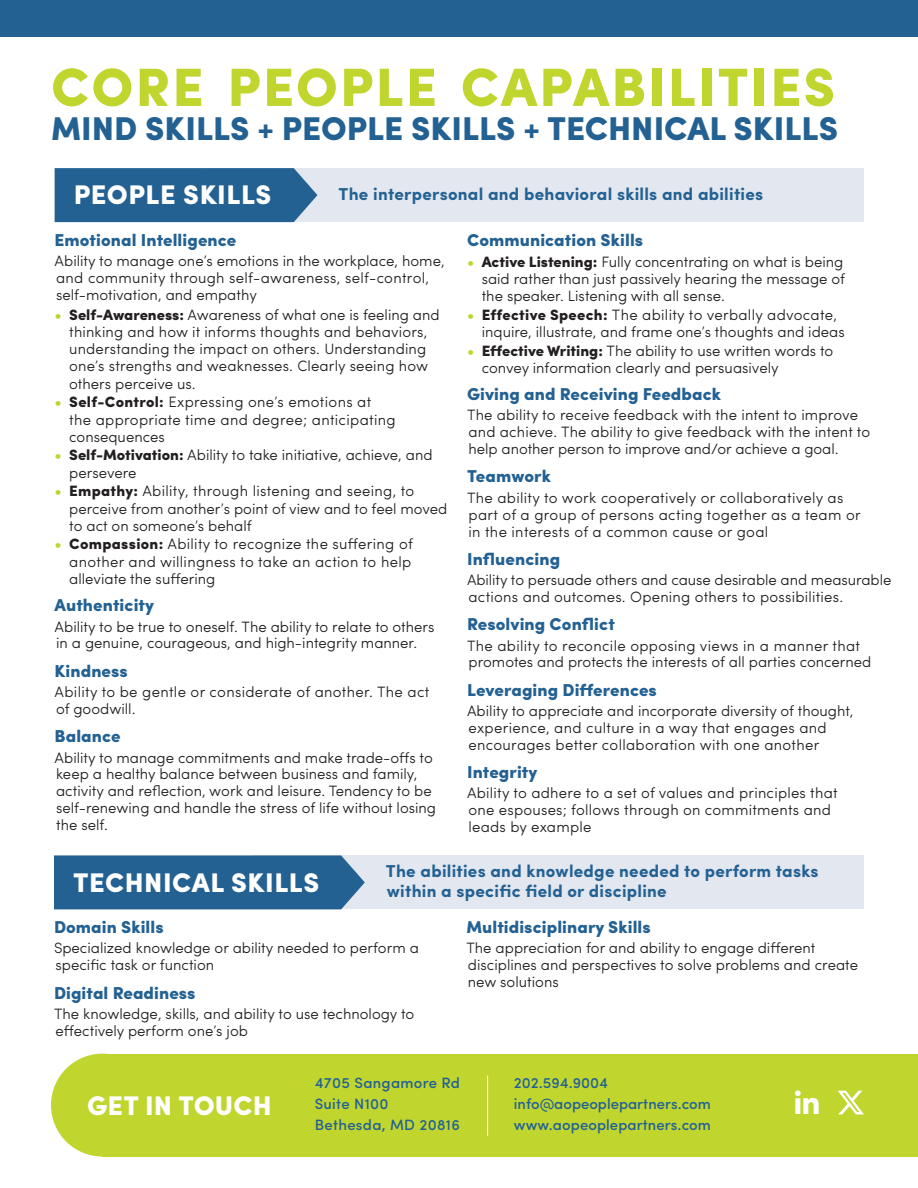
<style>
.page{position:relative;width:918px;height:1188px;background:#fff}
.page>*{position:absolute;margin:0;border:0;box-sizing:border-box;transform-origin:0 0}
.t1{font:900 54px "Sofia Pro";letter-spacing:.04em;color:#c1d52f}
.t2{font:900 33px "Sofia Pro";color:#236193}
.Skills_Header{font:900 27px "Sofia Pro";letter-spacing:.02em;color:#fff}
.Sub_Header{font:900 17.25px "Sofia Pro";letter-spacing:.005em;color:#236193}
.Sub_Header-2{font:700 17.25px/19.5px "Sofia Pro";letter-spacing:.015em;color:#236193}
.Paragraph{font:300 15px/16.8px "Sofia Pro";color:#231f20}
.Paragraph-2{font:300 15px/16.8px "Sofia Pro";letter-spacing:.02em;color:#231f20}
.t3{font:500 15px "Sofia Pro";letter-spacing:.005em;color:#236193}
.s1{font-weight:900;color:#c1d52f}
.s2{font-weight:900}
</style>
<div class="page">
<div style="left:207px;top:168px;width:657px;height:54px;background:#e3e7ef"></div>
<div style="left:55px;top:168px;width:262px;height:54px;background:#236193"></div>
<div style="left:51px;top:1054px;width:103px;height:103px;background:#c1d52f;border-radius:50%"></div>
<div style="left:102px;top:1054px;width:816px;height:103px;background:#c1d52f"></div>
<hr style="left:487px;top:1076px;width:1px;height:60px;background:#fff">
<div style="left:254px;top:855px;width:610px;height:54px;background:#e3e7ef"></div>
<div style="left:54px;top:855px;width:311px;height:54px;background:#236193"></div>
<div style="left:0;top:0;width:918px;height:36px;background:#236193"></div>
<svg style="left:838px;top:1091px;width:26px;height:23px"></svg>
<p class="t1" style="left:51px;top:44px;width:786px">CORE PEOPLE CAPABILITIES</p>
<p class="t2" style="left:51px;top:103px;width:789px">MIND SKILLS + PEOPLE SKILLS + TECHNICAL SKILLS</p>
<p class="Skills_Header" style="left:74px;top:174px;width:199px">PEOPLE SKILLS</p>
<p class="Sub_Header-2" style="left:339px;top:183px;width:426px">The interpersonal and behavioral skills and abilities</p>
<p class="Sub_Header" style="left:55px;top:226px;width:183px">Emotional Intelligence</p>
<p class="Paragraph" style="left:55px;top:252px;width:392px">Ability to manage one’s emotions in the workplace, home, and community through self-awareness, self-control, self-motivation, and empathy</p>
<p class="Paragraph" style="left:69px;top:305px;width:372px;line-height:17.2px;text-indent:-15px"><span class="s1">•</span> <span class="s2">Self-Awareness:</span> Awareness of what one is feeling and thinking and how it informs thoughts and behaviors, understanding the impact on others. Understanding one’s strengths and weaknesses. Clearly seeing how others perceive us.</p>
<p class="Paragraph-2" style="left:69px;top:392px;width:328px;line-height:17.2px;text-indent:-15px"><span class="s1">•</span> <span class="s2">Self-Control:</span> Expressing one’s emotions at the appropriate time and degree; anticipating consequences</p>
<p class="Paragraph" style="left:69px;top:446px;width:365px;line-height:17.2px;text-indent:-15px"><span class="s1">•</span> <span class="s2">Self-Motivation:</span> Ability to take initiative, achieve, and persevere</p>
<p class="Paragraph" style="left:69px;top:481px;width:380px;line-height:17.2px;text-indent:-15px"><span class="s1">•</span> <span class="s2">Empathy:</span> Ability, through listening and seeing, to perceive from another’s point of view and to feel moved to act on someone’s behalf</p>
<p class="Paragraph" style="left:69px;top:535px;width:345px;line-height:17.2px;text-align:justify;text-indent:-15px"><span class="s1">•</span> <span class="s2">Compassion:</span> Ability to recognize the suffering of another and willingness to take an action to help alleviate the suffering</p>
<p class="Sub_Header" style="left:55px;top:592px;width:101px">Authenticity</p>
<p class="Paragraph" style="left:55px;top:617px;width:382px">Ability to be true to oneself. The ability to relate to others in a genuine, courageous, and high-integrity manner.</p>
<p class="Sub_Header" style="left:55px;top:657px;width:75px">Kindness</p>
<p class="Paragraph-2" style="left:55px;top:682px;width:376px">Ability to be gentle or considerate of another. The act of goodwill.</p>
<p class="Sub_Header" style="left:55px;top:722px;width:68px">Balance</p>
<p class="Paragraph" style="left:55px;top:748px;width:383px">Ability to manage commitments and make trade-offs to keep a healthy balance between business and family, activity and reflection, work and leisure. Tendency to be self-renewing and handle the stress of life without losing the self.</p>
<p class="Sub_Header" style="left:467px;top:226px;width:178px">Communication Skills</p>
<p class="Paragraph" style="left:482px;top:252px;width:365px;line-height:17.2px;text-align:justify;text-indent:-15px"><span class="s1">•</span> <span class="s2">Active Listening:</span> Fully concentrating on what is being said rather than just passively hearing the message of the speaker. Listening with all sense.</p>
<p class="Paragraph" style="left:482px;top:305px;width:365px;line-height:17.2px;text-indent:-15px"><span class="s1">•</span> <span class="s2">Effective Speech:</span> The ability to verbally advocate, inquire, illustrate, and frame one’s thoughts and ideas</p>
<p class="Paragraph" style="left:482px;top:341px;width:353px;line-height:17.2px;text-indent:-15px"><span class="s1">•</span> <span class="s2">Effective Writing:</span> The ability to use written words to convey information clearly and persuasively</p>
<p class="Sub_Header" style="left:467px;top:380px;width:256px">Giving and Receiving Feedback</p>
<p class="Paragraph" style="left:467px;top:406px;width:405px">The ability to receive feedback with the intent to improve and achieve. The ability to give feedback with the intent to help another person to improve and/or achieve a goal.</p>
<p class="Sub_Header" style="left:467px;top:463px;width:85px">Teamwork</p>
<p class="Paragraph-2" style="left:467px;top:488px;width:395px">The ability to work cooperatively or collaboratively as part of a group of persons acting together as a team or in the interests of a common cause or goal</p>
<p class="Sub_Header" style="left:467px;top:545px;width:95px">Influencing</p>
<p class="Paragraph" style="left:467px;top:571px;width:426px">Ability to persuade others and cause desirable and measurable actions and outcomes. Opening others to possibilities.</p>
<p class="Sub_Header" style="left:467px;top:611px;width:149px">Resolving Conflict</p>
<p class="Paragraph" style="left:467px;top:636px;width:406px">The ability to reconcile opposing views in a manner that promotes and protects the interests of all parties concerned</p>
<p class="Sub_Header" style="left:467px;top:676px;width:191px">Leveraging Differences</p>
<p class="Paragraph-2" style="left:467px;top:701px;width:388px">Ability to appreciate and incorporate diversity of thought, experience, and culture in a way that engages and encourages better collaboration with one another</p>
<p class="Sub_Header" style="left:467px;top:758px;width:72px">Integrity</p>
<p class="Paragraph" style="left:467px;top:784px;width:372px">Ability to adhere to a set of values and principles that one espouses; follows through on commitments and leads by example</p>
<p class="Skills_Header" style="left:73px;top:861px;width:248px">TECHNICAL SKILLS</p>
<p class="Sub_Header-2" style="left:386px;top:861px;width:434px">The abilities and knowledge needed to perform tasks within a specific field or discipline</p>
<p class="Sub_Header" style="left:54px;top:913px;width:111px">Domain Skills</p>
<p class="Paragraph" style="left:54px;top:939px;width:366px">Specialized knowledge or ability needed to perform a specific task or function</p>
<p class="Sub_Header" style="left:54px;top:979px;width:143px">Digital Readiness</p>
<p class="Paragraph" style="left:54px;top:1004px;width:362px">The knowledge, skills, and ability to use technology to effectively perform one’s job</p>
<p class="Sub_Header" style="left:466px;top:913px;width:186px">Multidisciplinary Skills</p>
<p class="Paragraph" style="left:466px;top:939px;width:393px">The appreciation for and ability to engage different disciplines and perspectives to solve problems and create new solutions</p>
<p class="Skills_Header" style="left:87px;top:1084px;width:186px">GET IN TOUCH</p>
<p class="t3" style="left:315px;top:1072px;width:147px">4705 Sangamore Rd</p>
<p class="t3" style="left:315px;top:1093px;width:75px">Suite N100</p>
<p class="t3" style="left:315px;top:1114px;width:147px">Bethesda, MD 20816</p>
<p class="t3" style="left:514px;top:1072px;width:96px">202.594.9004</p>
<p class="t3" style="left:514px;top:1093px;width:199px">info@aopeoplepartners.com</p>
<p class="t3" style="left:514px;top:1114px;width:199px">www.aopeoplepartners.com</p>
</div>
